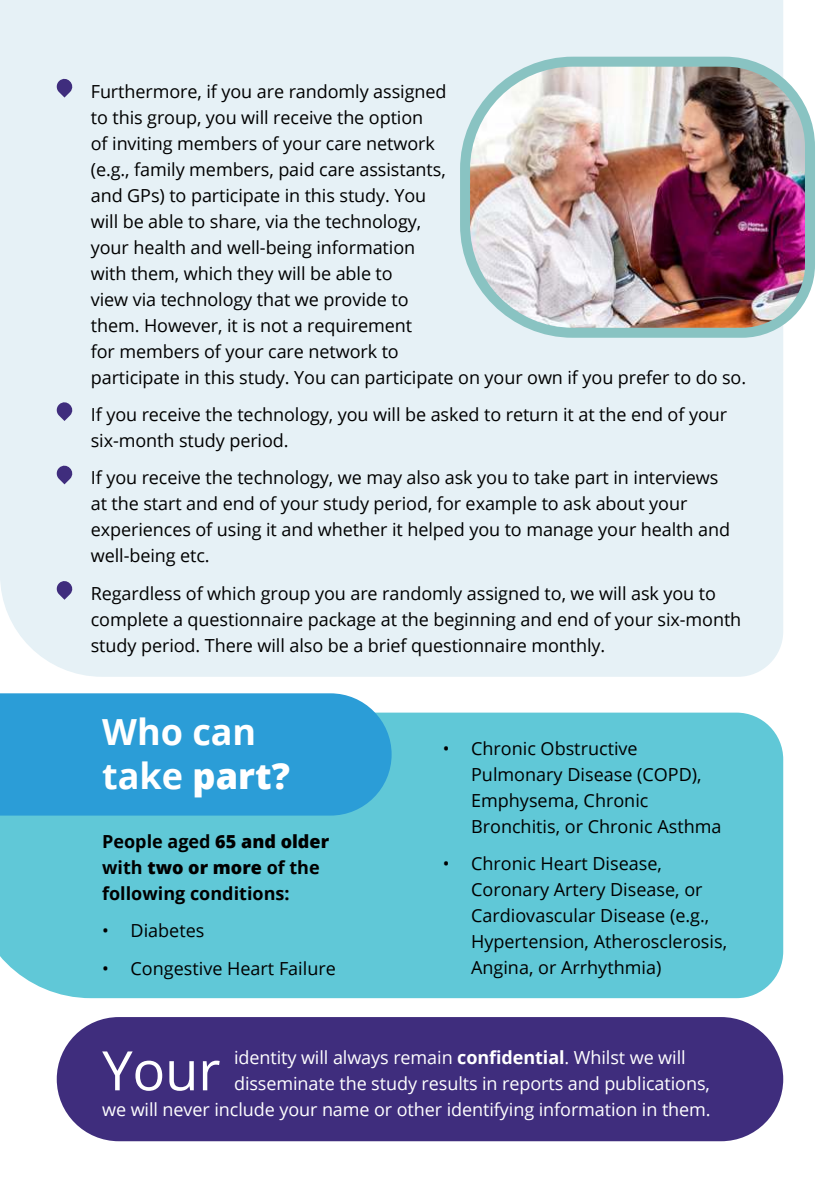
<style>
.page{position:relative;width:840px;height:1191px;background:#fff}
.page>*{position:absolute;margin:0;border:0;box-sizing:border-box;transform-origin:0 0}
.t1{font:54.4px "Open Sans";color:#fff}
.t2{font:700 36px/44px "Open Sans";color:#fff}
.t3{font:18px/26px "Open Sans";letter-spacing:-.005em;color:#000}
.t4{font:18px "Open Sans";letter-spacing:-.005em;color:#fff}
.t5{font:700 18px/26px "Open Sans";color:#000}
.s1{font-weight:800}
.s2{font-weight:700}
</style>
<div class="page">
<div style="left:0;top:0;width:782px;height:677px;background:#e6f1f6"></div>
<div style="left:57px;top:1017px;width:725px;height:124px;background:#3f2d7d;border-radius:62px"></div>
<svg style="left:57px;top:74px;width:20px;height:24px"></svg>
<svg style="left:57px;top:397px;width:20px;height:24px"></svg>
<svg style="left:57px;top:461px;width:20px;height:23px"></svg>
<svg style="left:57px;top:576px;width:20px;height:24px"></svg>
<div style="left:0;top:712px;width:782px;height:286px;background:#60c8d7"></div>
<img style="left:455px;top:52px;width:360px;height:291px">
<div style="left:0;top:693px;width:391px;height:122px;background:#2b9dd7"></div>
<p class="t3" style="left:91px;top:80px;width:656px">Furthermore, if you are randomly assigned<br>to this group, you will receive the option<br>of inviting members of your care network<br>(e.g., family members, paid care assistants,<br>and GPs) to participate in this study. You<br>will be able to share, via the technology,<br>your health and well-being information<br>with them, which they will be able to<br>view via technology that we provide to<br>them. However, it is not a requirement<br>for members of your care network to<br>participate in this study. You can participate on your own if you prefer to do so.</p>
<p class="t3" style="left:91px;top:403px;width:637px">If you receive the technology, you will be asked to return it at the end of your six-month study period.</p>
<p class="t3" style="left:91px;top:466px;width:640px">If you receive the technology, we may also ask you to take part in interviews at the start and end of your study period, for example to ask about your experiences of using it and whether it helped you to manage your health and well-being etc.</p>
<p class="t3" style="left:91px;top:582px;width:651px">Regardless of which group you are randomly assigned to, we will ask you to complete a questionnaire package at the beginning and end of your six-month study period. There will also be a brief questionnaire monthly.</p>
<h2 class="t2" style="left:102px;top:713px;width:189px">Who can take <span class="s1">part?</span></h2>
<p class="t5" style="left:102px;top:830px;width:228px">People aged <span class="s1">65 and older </span>with <span class="s1">two or more</span> of the following conditions:</p>
<p class="t3" style="left:102px;top:919px;width:104px">• Diabetes</p>
<p class="t3" style="left:102px;top:956px;width:235px">• Congestive Heart Failure</p>
<p class="t3" style="left:471px;top:737px;width:252px;text-indent:-28px">• Chronic Obstructive<br>Pulmonary Disease (COPD),<br>Emphysema, Chronic<br>Bronchitis, or Chronic Asthma</p>
<p class="t3" style="left:471px;top:852px;width:257px;text-indent:-28px">• Chronic Heart Disease,<br>Coronary Artery Disease, or<br>Cardiovascular Disease (e.g.,<br>Hypertension, Atherosclerosis,<br>Angina, or Arrhythmia)</p>
<h1 class="t1" style="left:102px;top:1033px;width:120px">Your</h1>
<p class="t4" style="left:234px;top:1050px;width:453px">identity will always remain <span class="s2">confidential</span>. Whilst we will</p>
<p class="t4" style="left:234px;top:1076px;width:477px">disseminate the study results in reports and publications,</p>
<p class="t4" style="left:102px;top:1102px;width:609px">we will never include your name or other identifying information in them.</p>
</div>
